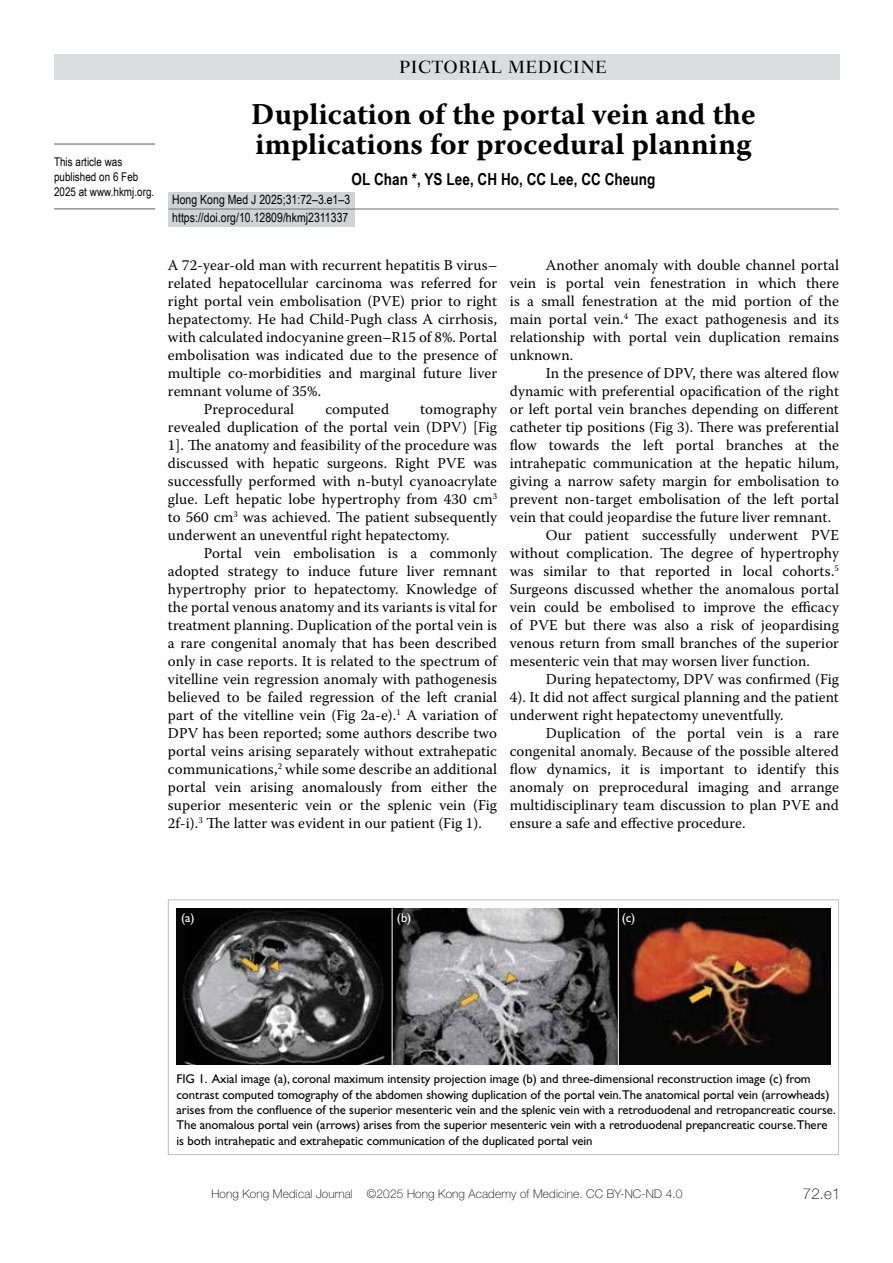
<style>
.page{position:relative;width:893px;height:1263px;background:#fff}
.page>*{position:absolute;margin:0;border:0;box-sizing:border-box;transform-origin:0 0}
.t1{font:700 30px/30px "Warnock Pro";letter-spacing:.005em;color:#000}
.t2{font:500 18px "Fairfield LH";letter-spacing:.025em;color:#000}
.t3{font:700 16.5px "Arial Narrow";letter-spacing:.005em;color:#000}
.t4{font:15px/18px "Warnock Pro";letter-spacing:.005em;color:#000;text-align:justify}
.t5{font:100 15px "Helvetica Neue";color:#000}
.t6{font:12.75px/15.3px "Gill Sans";letter-spacing:-.005em;color:#000}
.t7{font:12.75px/18px "Arial Narrow";letter-spacing:.005em;color:#000}
.t8{font:12.75px "Gill Sans";color:#fff}
.t9{font:100 12px "Helvetica Neue";letter-spacing:.01em;color:#000}
.t10{font:12px/15px "Arial Narrow";letter-spacing:.005em;color:#000}
</style>
<div class="page">
<div style="left:54px;top:54px;width:785px;height:26px;background:#dcddde"></div>
<hr style="left:54px;top:143px;width:101px;height:2px;background:#6d6e71">
<hr style="left:54px;top:208px;width:101px;height:1px;background:#6d6e71">
<div style="left:168px;top:192px;width:186px;height:34px;background:#d1d3d4"></div>
<hr style="left:168px;top:209px;width:671px;height:1px;background:#6d6e71">
<div style="left:168px;top:899px;width:671px;height:256px;border:1px solid #bcbec0"></div>
<img style="left:177px;top:908px;width:654px;height:157px">
<hr style="left:392px;top:908px;width:1px;height:158px;background:#fff">
<hr style="left:618px;top:908px;width:1px;height:158px;background:#fff">
<p class="t10" style="left:54px;top:154px;width:102px">This article was published on 6 Feb<br>2025 at www.hkmj.org.</p>
<p class="t2" style="left:399px;top:57px;width:209px">PICTORIAL MEDICINE</p>
<h1 class="t1" style="left:251px;top:98px;width:506px">Duplication of the portal vein and the implications for procedural planning</h1>
<p class="t3" style="left:352px;top:166px;width:305px">OL Chan *, YS Lee, CH Ho, CC Lee, CC Cheung</p>
<p class="t7" style="left:172px;top:190px;width:179px">Hong Kong Med J 2025;31:72–3.e1–3 https://doi.org/10.12809/hkmj2311337</p>
<p class="t4" style="left:168px;top:256px;width:331px">A 72-year-old man with recurrent hepatitis B virus–</p>
<p class="t4" style="left:168px;top:274px;width:331px">related hepatocellular carcinoma was referred for</p>
<p class="t4" style="left:168px;top:292px;width:331px">right portal vein embolisation (PVE) prior to right</p>
<p class="t4" style="left:168px;top:310px;width:331px">hepatectomy. He had Child-Pugh class A cirrhosis,</p>
<p class="t4" style="left:168px;top:328px;width:331px">with calculated indocyanine green–R15 of 8%. Portal</p>
<p class="t4" style="left:168px;top:346px;width:331px">embolisation was indicated due to the presence of</p>
<p class="t4" style="left:168px;top:364px;width:331px">multiple co-morbidities and marginal future liver</p>
<p class="t4" style="left:168px;top:382px;width:155px">remnant volume of 35%.</p>
<p class="t4" style="left:204px;top:400px;width:92px">Preprocedural</p>
<p class="t4" style="left:325px;top:400px;width:65px">computed</p>
<p class="t4" style="left:168px;top:400px;width:331px;text-indent:252px">tomography revealed duplication of the portal vein (DPV) [Fig 1]. The anatomy and feasibility of the procedure was discussed with hepatic surgeons. Right PVE was successfully performed with n-butyl cyanoacrylate glue. Left hepatic lobe hypertrophy from 430 cm<sup>3 </sup>to 560 cm<sup>3</sup> was achieved. The patient subsequently underwent an uneventful right hepatectomy.</p>
<p class="t4" style="left:168px;top:544px;width:331px;text-indent:36px">Portal vein embolisation is a commonly adopted strategy to induce future liver remnant hypertrophy prior to hepatectomy. Knowledge of the portal venous anatomy and its variants is vital for treatment planning. Duplication of the portal vein is a rare congenital anomaly that has been described only in case reports. It is related to the spectrum of vitelline vein regression anomaly with pathogenesis believed to be failed regression of the left cranial part of the vitelline vein (Fig 2a-e).<sup>1</sup> A variation of DPV has been reported; some authors describe two portal veins arising separately without extrahepatic communications,<sup>2</sup> while some describe an additional portal vein arising anomalously from either the superior mesenteric vein or the splenic vein (Fig 2f-i).<sup>3</sup> The latter was evident in our patient (Fig 1).</p>
<p class="t4" style="left:510px;top:256px;width:331px;text-indent:36px">Another anomaly with double channel portal vein is portal vein fenestration in which there is a small fenestration at the mid portion of the main portal vein.<sup>4</sup> The exact pathogenesis and its relationship with portal vein duplication remains unknown.</p>
<p class="t4" style="left:546px;top:364px;width:295px">In the presence of DPV, there was altered flow</p>
<p class="t4" style="left:510px;top:382px;width:331px">dynamic with preferential opacification of the right</p>
<p class="t4" style="left:510px;top:400px;width:331px">or left portal vein branches depending on different</p>
<p class="t4" style="left:510px;top:418px;width:331px">catheter tip positions (Fig 3). There was preferential</p>
<p class="t4" style="left:510px;top:436px;width:331px">flow towards the left portal branches at the</p>
<p class="t4" style="left:510px;top:454px;width:331px">intrahepatic communication at the hepatic hilum,</p>
<p class="t4" style="left:510px;top:472px;width:331px">giving a narrow safety margin for embolisation to</p>
<p class="t4" style="left:510px;top:490px;width:331px">prevent non-target embolisation of the left portal</p>
<p class="t4" style="left:510px;top:508px;width:323px">vein that could jeopardise the future liver remnant.</p>
<p class="t4" style="left:546px;top:526px;width:295px">Our patient successfully underwent PVE</p>
<p class="t4" style="left:510px;top:544px;width:331px">without complication. The degree of hypertrophy</p>
<p class="t4" style="left:510px;top:562px;width:331px">was similar to that reported in local cohorts.<sup>5</sup></p>
<p class="t4" style="left:510px;top:580px;width:331px">Surgeons discussed whether the anomalous portal</p>
<p class="t4" style="left:510px;top:598px;width:331px">vein could be embolised to improve the efficacy</p>
<p class="t4" style="left:510px;top:616px;width:331px">of PVE but there was also a risk of jeopardising</p>
<p class="t4" style="left:510px;top:634px;width:331px">venous return from small branches of the superior</p>
<p class="t4" style="left:510px;top:652px;width:302px">mesenteric vein that may worsen liver function.</p>
<p class="t4" style="left:546px;top:670px;width:295px">During hepatectomy, DPV was confirmed (Fig</p>
<p class="t4" style="left:510px;top:688px;width:331px">4). It did not affect surgical planning and the patient</p>
<p class="t4" style="left:510px;top:706px;width:275px">underwent right hepatectomy uneventfully.</p>
<p class="t4" style="left:546px;top:724px;width:295px">Duplication of the portal vein is a rare</p>
<p class="t4" style="left:510px;top:742px;width:331px">congenital anomaly. Because of the possible altered</p>
<p class="t4" style="left:510px;top:760px;width:331px">flow dynamics, it is important to identify this</p>
<p class="t4" style="left:510px;top:778px;width:331px">anomaly on preprocedural imaging and arrange</p>
<p class="t4" style="left:510px;top:796px;width:331px">multidisciplinary team discussion to plan PVE and</p>
<p class="t4" style="left:510px;top:814px;width:237px">ensure a safe and effective procedure.</p>
<p class="t8" style="left:181px;top:910px;width:15px">(a)</p>
<p class="t8" style="left:397px;top:910px;width:16px">(b)</p>
<p class="t8" style="left:622px;top:910px;width:15px">(c)</p>
<p class="t6" style="left:176px;top:1071px;width:661px">FIG 1. Axial image (a), coronal maximum intensity projection image (b) and three-dimensional reconstruction image (c) from contrast computed tomography of the abdomen showing duplication of the portal vein.The anatomical portal vein (arrowheads) arises from the confluence of the superior mesenteric vein and the splenic vein with a retroduodenal and retropancreatic course.<br>The anomalous portal vein (arrows) arises from the superior mesenteric vein with a retroduodenal prepancreatic course.There is both intrahepatic and extrahepatic communication of the duplicated portal vein</p>
<p class="t9" style="left:211px;top:1187px;width:473px">Hong Kong Medical Journal ©2025 Hong Kong Academy of Medicine. CC BY-NC-ND 4.0</p>
<p class="t5" style="left:803px;top:1186px;width:39px">72.e1</p>
</div>
